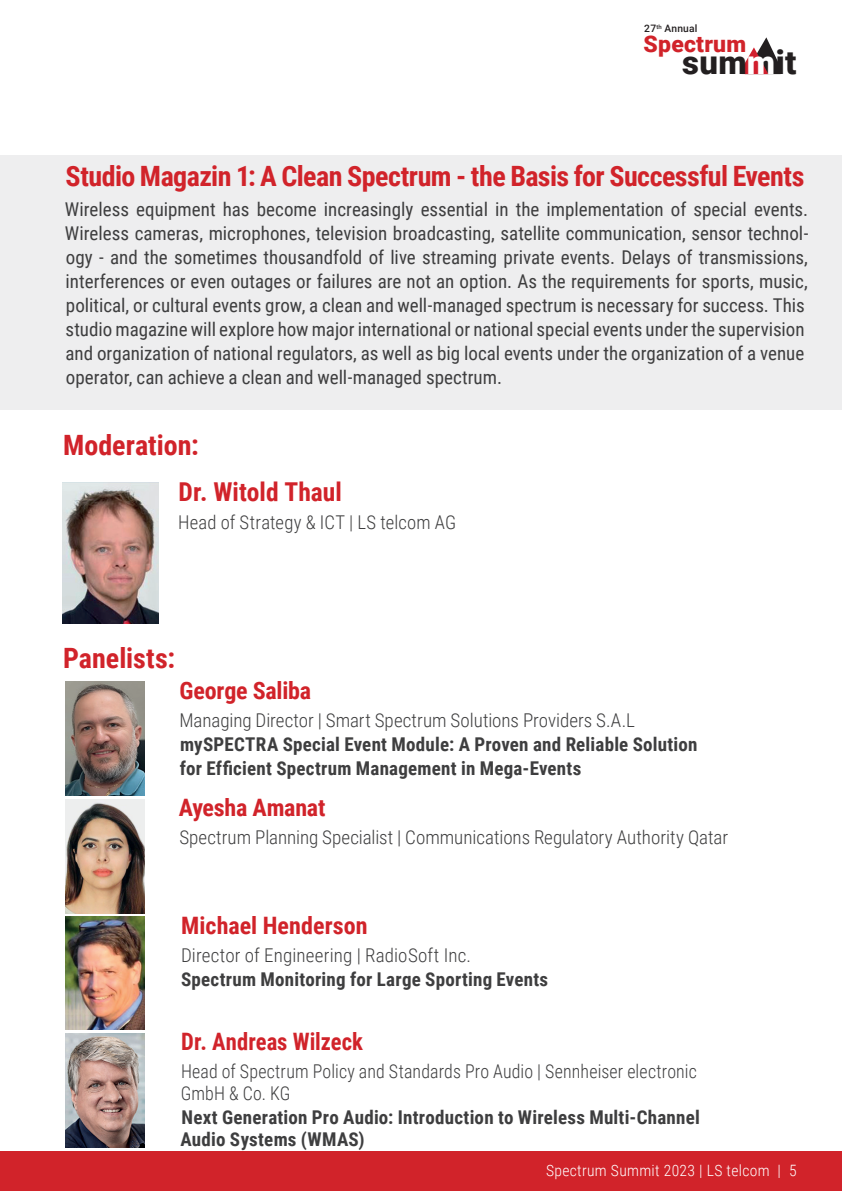
<style>
.page{position:relative;width:842px;height:1191px;background:#fff}
.page>*{position:absolute;margin:0;border:0;box-sizing:border-box;transform-origin:0 0}
.t1{font:900 32.8px "Roboto";letter-spacing:.01em;color:#231f20}
.t2{font:700 28px "Roboto Condensed";letter-spacing:-.02em;color:#d1232a}
.t3{font:700 28px "Roboto Condensed";color:#d1232a}
.t4{font:700 26px "Roboto Condensed";color:#d1232a}
.t5{font:700 24px "Roboto Condensed";letter-spacing:-.005em;color:#d1232a}
.t6{font:700 24px "Roboto Condensed";letter-spacing:-.005em;color:#d1232a;scale:.94 1}
.t7{font:900 23px "Roboto";letter-spacing:.01em;color:#d1232a}
.t8{font:19px/24px "Roboto Condensed";color:#3e3e3f}
.t9{font:700 19px/24px "Roboto Condensed";letter-spacing:.015em;color:#3e3e3f}
.t10{font:300 19px "Roboto Condensed";letter-spacing:.005em;color:#3e3e3f}
.t11{font:300 19px/22px "Roboto Condensed";letter-spacing:.005em;color:#3e3e3f;scale:.94 1}
.t12{font:300 15.6px "Roboto Condensed";letter-spacing:.02em;color:#fff}
.t13{font:500 10.2px "Roboto";letter-spacing:.02em;color:#231f20}
.s1{color:#fff}
</style>
<div class="page">
<div style="left:0;top:1151px;width:842px;height:40px;background:#d1232a"></div>
<div style="left:0;top:155px;width:842px;height:255px;background:#eeeeef"></div>
<svg style="left:742px;top:37px;width:39px;height:37px"></svg>
<img style="left:65px;top:682px;width:80px;height:113px">
<img style="left:65px;top:799px;width:80px;height:114px">
<img style="left:65px;top:1033px;width:80px;height:114px">
<img style="left:65px;top:917px;width:80px;height:112px">
<img style="left:62px;top:482px;width:97px;height:141px">
<p class="t13" style="left:644px;top:21px;width:55px">27<sup>th</sup> Annual</p>
<p class="t7" style="left:644px;top:28px;width:104px">Spectrum</p>
<h1 class="t1" style="left:682px;top:40px;width:116px">sum<span class="s1">m</span>it</h1>
<h2 class="t2" style="left:65px;top:156px;width:741px">Studio Magazin 1: A Clean Spectrum - the Basis for Successful Events</h2>
<p class="t8" style="left:65px;top:196px;width:745px">Wireless equipment has become increasingly essential in the implementation of special events.<br>Wireless cameras, microphones, television broadcasting, satellite communication, sensor technol&shy;ogy - and the sometimes thousandfold of live streaming private events. Delays of transmissions, interferences or even outages or failures are not an option. As the requirements for sports, music, political, or cultural events grow, a clean and well-managed spectrum is necessary for success. This studio magazine will explore how major international or national special events under the supervision and organization of national regulators, as well as big local events under the organization of a venue operator, can achieve a clean and well-managed spectrum.</p>
<h2 class="t3" style="left:63px;top:426px;width:137px">Moderation:</h2>
<h3 class="t4" style="left:178px;top:473px;width:165px">Dr. Witold Thaul</h3>
<p class="t10" style="left:178px;top:509px;width:279px">Head of Strategy &amp; ICT | LS telcom AG</p>
<h2 class="t3" style="left:63px;top:638px;width:113px">Panelists:</h2>
<p class="t5" style="left:180px;top:673px;width:133px">George Saliba</p>
<p class="t10" style="left:179px;top:706px;width:457px">Managing Director | Smart Spectrum Solutions Providers S.A.L</p>
<p class="t9" style="left:180px;top:731px;width:519px">mySPECTRA Special Event Module: A Proven and Reliable Solution for Efficient Spectrum Management in Mega-Events</p>
<p class="t5" style="left:179px;top:791px;width:148px">Ayesha Amanat</p>
<p class="t10" style="left:179px;top:824px;width:550px">Spectrum Planning Specialist | Communications Regulatory Authority Qatar</p>
<p class="t5" style="left:181px;top:908px;width:188px">Michael Henderson</p>
<p class="t10" style="left:181px;top:942px;width:292px">Director of Engineering | RadioSoft Inc.</p>
<p class="t9" style="left:181px;top:966px;width:369px">Spectrum Monitoring for Large Sporting Events</p>
<p class="t6" style="left:181px;top:1024px;width:195px">Dr. Andreas Wilzeck</p>
<p class="t11" style="left:181px;top:1059px;width:550px">Head of Spectrum Policy and Standards Pro Audio | Sennheiser electronic<br>GmbH &amp; Co. KG</p>
<p class="t9" style="left:180px;top:1105px;width:521px;line-height:22px">Next Generation Pro Audio: Introduction to Wireless Multi-Channel<br>Audio Systems (WMAS)</p>
<p class="t12" style="left:546px;top:1159px;width:252px">Spectrum Summit 2023 | LS telcom | 5</p>
</div>
